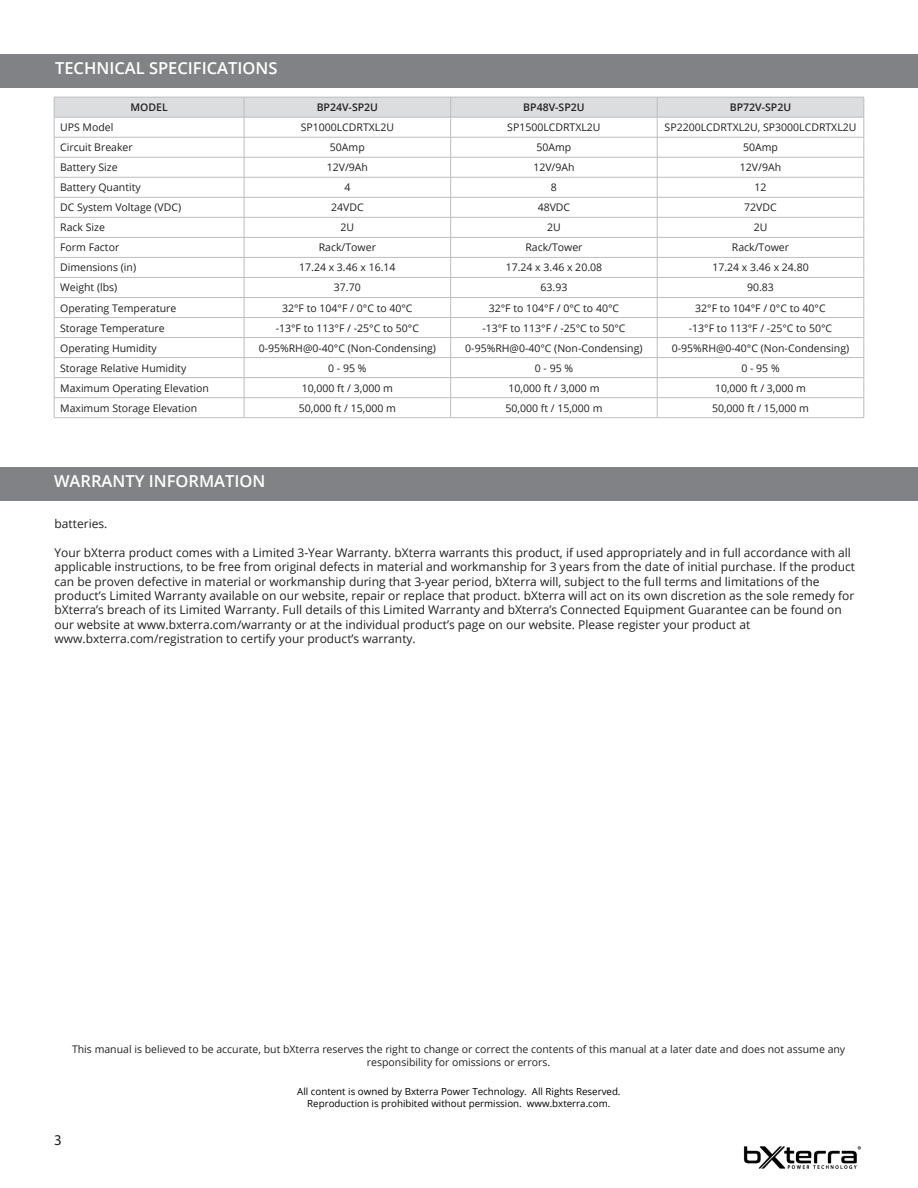
<style>
.page{position:relative;width:918px;height:1188px;background:#fff}
.page>*{position:absolute;margin:0;border:0;box-sizing:border-box;transform-origin:0 0}
.t1{font:600 16.5px "Open Sans";color:#fff}
.t2{font:15px "Myriad Pro";color:#231f20}
.Body_Text{font:12px/14.4px "Open Sans";color:#231f20}
.Body_Text-2{font:10.5px/12.6px "Open Sans";color:#231f20;text-align:center}
.Body_Text-3{font:600 10.5px "Open Sans";color:#231f20}
.Body_Text-4{font:9.75px "Open Sans";color:#000}
</style>
<div class="page">
<div style="left:0;top:54px;width:918px;height:33px;background:#808285"></div>
<div style="left:0;top:467px;width:918px;height:33px;background:#808285"></div>
<svg style="left:54px;top:97px;width:811px;height:321px"></svg>
<hr style="left:54px;top:417px;width:190px;height:1px;background:#bcbdc0">
<hr style="left:244px;top:417px;width:207px;height:1px;background:#bcbdc0">
<hr style="left:451px;top:417px;width:206px;height:1px;background:#bcbdc0">
<hr style="left:657px;top:417px;width:207px;height:1px;background:#bcbdc0">
<img style="left:743px;top:1146px;width:118px;height:23px">
<p class="t1" style="left:55px;top:57px;width:224px">TECHNICAL SPECIFICATIONS</p>
<p class="Body_Text-3" style="left:131px;top:100px;width:39px">MODEL</p>
<p class="Body_Text-3" style="left:317px;top:100px;width:63px">BP24V-SP2U</p>
<p class="Body_Text-3" style="left:523px;top:100px;width:63px">BP48V-SP2U</p>
<p class="Body_Text-3" style="left:730px;top:100px;width:63px">BP72V-SP2U</p>
<p class="Body_Text-2" style="left:60px;top:121px;width:55px">UPS Model</p>
<p class="Body_Text-2" style="left:301px;top:121px;width:95px">SP1000LCDRTXL2U</p>
<p class="Body_Text-2" style="left:507px;top:121px;width:95px">SP1500LCDRTXL2U</p>
<p class="Body_Text-2" style="left:665px;top:121px;width:193px">SP2200LCDRTXL2U, SP3000LCDRTXL2U</p>
<p class="Body_Text-2" style="left:60px;top:141px;width:74px">Circuit Breaker</p>
<p class="Body_Text-2" style="left:330px;top:141px;width:36px">50Amp</p>
<p class="Body_Text-2" style="left:537px;top:141px;width:36px">50Amp</p>
<p class="Body_Text-2" style="left:743px;top:141px;width:36px">50Amp</p>
<p class="Body_Text-2" style="left:60px;top:161px;width:59px">Battery Size</p>
<p class="Body_Text-2" style="left:327px;top:161px;width:43px">12V/9Ah</p>
<p class="Body_Text-2" style="left:533px;top:161px;width:43px">12V/9Ah</p>
<p class="Body_Text-2" style="left:740px;top:161px;width:43px">12V/9Ah</p>
<p class="Body_Text-2" style="left:60px;top:181px;width:82px">Battery Quantity</p>
<p class="Body_Text-2" style="left:344px;top:181px;width:8px">4</p>
<p class="Body_Text-2" style="left:551px;top:181px;width:8px">8</p>
<p class="Body_Text-2" style="left:755px;top:181px;width:14px">12</p>
<p class="Body_Text-2" style="left:60px;top:201px;width:123px">DC System Voltage (VDC)</p>
<p class="Body_Text-2" style="left:331px;top:201px;width:34px">24VDC</p>
<p class="Body_Text-2" style="left:538px;top:201px;width:34px">48VDC</p>
<p class="Body_Text-2" style="left:744px;top:201px;width:34px">72VDC</p>
<p class="Body_Text-2" style="left:60px;top:221px;width:46px">Rack Size</p>
<p class="Body_Text-2" style="left:341px;top:221px;width:15px">2U</p>
<p class="Body_Text-2" style="left:547px;top:221px;width:15px">2U</p>
<p class="Body_Text-2" style="left:754px;top:221px;width:15px">2U</p>
<p class="Body_Text-2" style="left:60px;top:241px;width:61px">Form Factor</p>
<p class="Body_Text-2" style="left:319px;top:241px;width:59px">Rack/Tower</p>
<p class="Body_Text-2" style="left:525px;top:241px;width:59px">Rack/Tower</p>
<p class="Body_Text-2" style="left:732px;top:241px;width:59px">Rack/Tower</p>
<p class="Body_Text-2" style="left:60px;top:261px;width:77px">Dimensions (in)</p>
<p class="Body_Text-2" style="left:299px;top:261px;width:98px">17.24 x 3.46 x 16.14</p>
<p class="Body_Text-2" style="left:506px;top:261px;width:98px">17.24 x 3.46 x 20.08</p>
<p class="Body_Text-2" style="left:712px;top:261px;width:98px">17.24 x 3.46 x 24.80</p>
<p class="Body_Text-2" style="left:60px;top:281px;width:59px">Weight (lbs)</p>
<p class="Body_Text-2" style="left:334px;top:281px;width:28px">37.70</p>
<p class="Body_Text-2" style="left:541px;top:281px;width:28px">63.93</p>
<p class="Body_Text-2" style="left:747px;top:281px;width:28px">90.83</p>
<p class="Body_Text-2" style="left:60px;top:301px;width:118px">Operating Temperature</p>
<p class="Body_Text-2" style="left:282px;top:301px;width:132px">32°F to 104°F / 0°C to 40°C</p>
<p class="Body_Text-2" style="left:489px;top:301px;width:132px">32°F to 104°F / 0°C to 40°C</p>
<p class="Body_Text-2" style="left:695px;top:301px;width:132px">32°F to 104°F / 0°C to 40°C</p>
<p class="Body_Text-2" style="left:60px;top:321px;width:106px">Storage Temperature</p>
<p class="Body_Text-2" style="left:276px;top:321px;width:145px">-13°F to 113°F / -25°C to 50°C</p>
<p class="Body_Text-2" style="left:482px;top:321px;width:145px">-13°F to 113°F / -25°C to 50°C</p>
<p class="Body_Text-2" style="left:689px;top:321px;width:145px">-13°F to 113°F / -25°C to 50°C</p>
<p class="Body_Text-2" style="left:60px;top:341px;width:98px">Operating Humidity</p>
<p class="Body_Text-2" style="left:259px;top:341px;width:179px">0-95%RH@0-40°C (Non-Condensing)</p>
<p class="Body_Text-2" style="left:465px;top:341px;width:179px">0-95%RH@0-40°C (Non-Condensing)</p>
<p class="Body_Text-2" style="left:672px;top:341px;width:179px">0-95%RH@0-40°C (Non-Condensing)</p>
<p class="Body_Text-2" style="left:60px;top:361px;width:128px">Storage Relative Humidity</p>
<p class="Body_Text-2" style="left:328px;top:361px;width:40px">0 - 95 %</p>
<p class="Body_Text-2" style="left:535px;top:361px;width:40px">0 - 95 %</p>
<p class="Body_Text-2" style="left:741px;top:361px;width:40px">0 - 95 %</p>
<p class="Body_Text-2" style="left:60px;top:381px;width:150px">Maximum Operating Elevation</p>
<p class="Body_Text-2" style="left:302px;top:381px;width:93px">10,000 ft / 3,000 m</p>
<p class="Body_Text-2" style="left:508px;top:381px;width:93px">10,000 ft / 3,000 m</p>
<p class="Body_Text-2" style="left:715px;top:381px;width:93px">10,000 ft / 3,000 m</p>
<p class="Body_Text-2" style="left:60px;top:401px;width:139px">Maximum Storage Elevation</p>
<p class="Body_Text-2" style="left:299px;top:401px;width:99px">50,000 ft / 15,000 m</p>
<p class="Body_Text-2" style="left:505px;top:401px;width:99px">50,000 ft / 15,000 m</p>
<p class="Body_Text-2" style="left:712px;top:401px;width:99px">50,000 ft / 15,000 m</p>
<p class="t1" style="left:54px;top:470px;width:213px">WARRANTY INFORMATION</p>
<p class="Body_Text" style="left:55px;top:516px;width:54px">batteries.</p>
<p class="Body_Text" style="left:55px;top:545px;width:802px">Your bXterra product comes with a Limited 3-Year Warranty. bXterra warrants this product, if used appropriately and in full accordance with all applicable instructions, to be free from original defects in material and workmanship for 3 years from the date of initial purchase. If the product can be proven defective in material or workmanship during that 3-year period, bXterra will, subject to the full terms and limitations of the product’s Limited Warranty available on our website, repair or replace that product. bXterra will act on its own discretion as the sole remedy for bXterra’s breach of its Limited Warranty. Full details of this Limited Warranty and bXterra’s Connected Equipment Guarantee can be found on our website at www.bxterra.com/warranty or at the individual product’s page on our website. Please register your product at www.bxterra.com/registration to certify your product’s warranty.</p>
<p class="Body_Text-2" style="left:72px;top:1043px;width:775px">This manual is believed to be accurate, but bXterra reserves the right to change or correct the contents of this manual at a later date and does not assume any responsibility for omissions or errors.</p>
<h2 class="t2" style="left:54px;top:1131px;width:9px">3</h2>
<p class="Body_Text-4" style="left:297px;top:1084px;width:325px">All content is owned by Bxterra Power Technology. All Rights Reserved.</p>
<p class="Body_Text-4" style="left:307px;top:1096px;width:305px">Reproduction is prohibited without permission. www.bxterra.com.</p>
</div>
